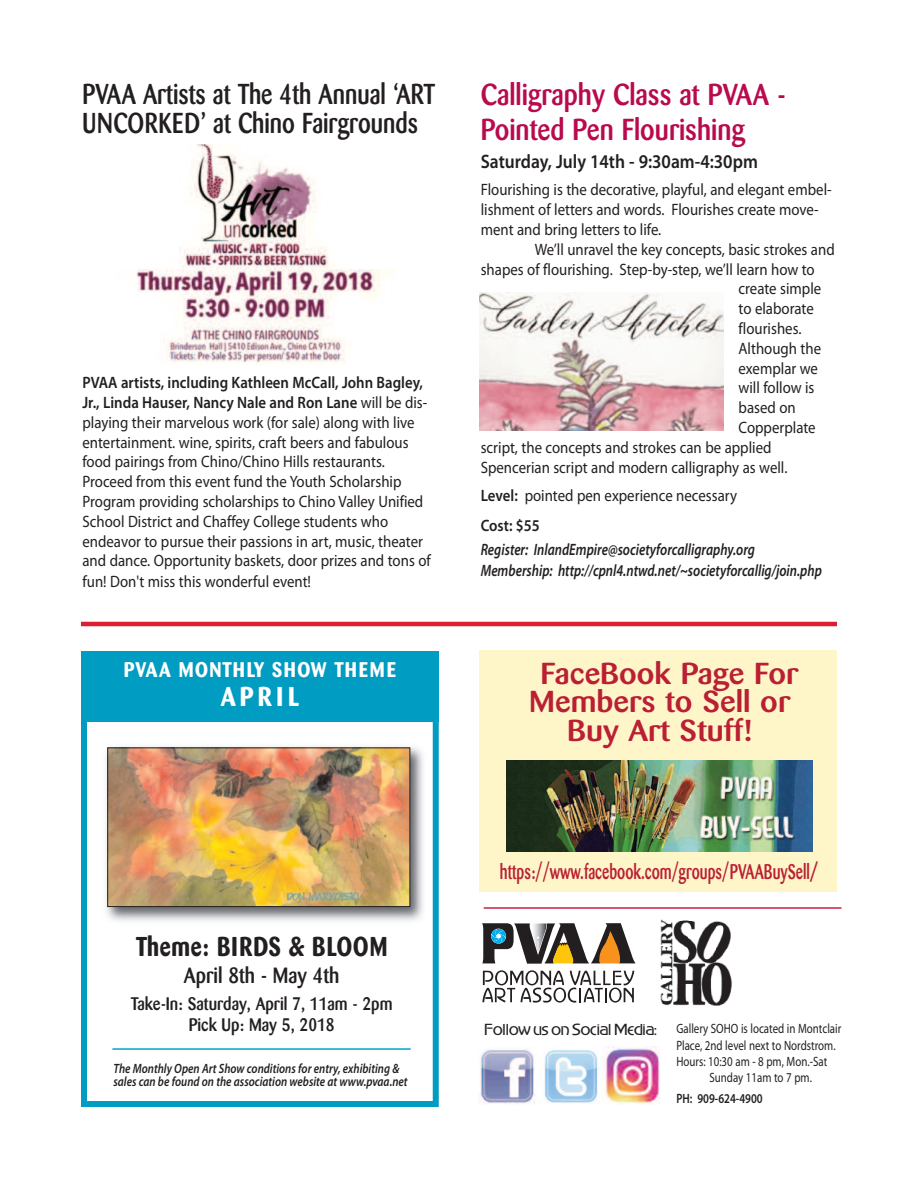
<style>
.page{position:relative;width:918px;height:1188px;background:#fff}
.page>*{position:absolute;margin:0;border:0;box-sizing:border-box;transform-origin:0 0}
.t1{font:500 30px/34.5px "Barmeno";color:#b80a4d;scale:.9 1}
.t2{font:500 30px/28.5px "Barmeno";color:#ba1f33;text-align:center;scale:1.09 1}
.t3{font:500 28.5px/28.5px "Barmeno";color:#231f20;scale:.83 1}
.t4{font:700 27px "Barmeno";letter-spacing:.035em;color:#231f20;scale:.85 1}
.t5{font:700 27px "Barmeno";letter-spacing:.185em;color:#fff;scale:.92 1}
.t6{font:500 21.9px "Barmeno";color:#231f20;scale:.9 1}
.t7{font:500 21px "Barmeno";color:#ba1f33;scale:.72 1}
.t8{font:700 21px "Barmeno";letter-spacing:.075em;color:#fff;scale:.92 1}
.t9{font:600 19.5px "Myriad Pro";color:#231f20;scale:.9 1}
.t10{font:500 18px/21px "Barmeno";color:#231f20;text-align:center;scale:.9 1}
.t11{font:16.5px/19.8px "Myriad Pro";color:#231f20;scale:.9 1}
.t12{font:italic 600 16.5px/21px "Myriad Pro";color:#231f20;scale:.8 1}
.t13{font:13.5px "Myriad Pro";color:#231f20;scale:.81 1}
.t14{font:italic 600 13.5px/13.5px "Myriad Pro";color:#231f20;scale:.83 1}
.t15{font:600 13.5px "Myriad Pro";color:#231f20;scale:.81 1}
.s1{font-weight:600}
.s2{font-family:"Cg Advertisers Gothic";font-weight:300;font-size:16.05px}
</style>
<div class="page">
<hr style="left:81px;top:622px;width:756px;height:4px;background:#db1e30">
<div style="left:81px;top:670px;width:358px;height:437px;border:6px solid #009cc2"></div>
<div style="left:81px;top:652px;width:358px;height:70px;background:#009cc2"></div>
<hr style="left:112px;top:1048px;width:299px;height:2px;background:#00a5c6">
<img style="left:106px;top:747px;width:317px;height:174px">
<img style="left:109px;top:749px;width:299px;height:156px">
<div style="left:107px;top:747px;width:303px;height:160px;border:1px solid #231f20"></div>
<img style="left:480px;top:1049px;width:118px;height:55px">
<img style="left:602px;top:1046px;width:58px;height:58px">
<svg style="left:482px;top:970px;width:152px;height:33px"></svg>
<svg style="left:482px;top:923px;width:154px;height:41px"></svg>
<hr style="left:484px;top:907px;width:358px;height:2px;background:#c62140">
<img style="left:660px;top:919px;width:72px;height:87px">
<div style="left:479px;top:651px;width:358px;height:241px;background:#fef5c9"></div>
<img style="left:507px;top:760px;width:305px;height:92px">
<img style="left:180px;top:144px;width:149px;height:124px">
<img style="left:136px;top:269px;width:260px;height:94px">
<img style="left:479px;top:293px;width:245px;height:137px">
<h2 class="t3" style="left:82px;top:83px;width:427px">PVAA Artists at The 4th Annual ‘ART<br>UNCORKED’ at Chino Fairgrounds</h2>
<h1 class="t1" style="left:481px;top:80px;width:340px">Calligraphy Class at PVAA -<br>Pointed Pen Flourishing</h1>
<p class="t9" style="left:481px;top:154px;width:309px">Saturday, July 14th - 9:30am-4:30pm</p>
<p class="t11" style="left:481px;top:181px;width:392px">Flourishing is the decorative, playful, and elegant embel&shy;lishment of letters and words. Flourishes create move&shy;ment and bring letters to life.</p>
<p class="t11" style="left:535px;top:241px;width:335px">We’ll unravel the key concepts, basic strokes and</p>
<p class="t11" style="left:481px;top:260px;width:373px">shapes of flourishing. Step-by-step, we’ll learn how to</p>
<p class="t11" style="left:739px;top:280px;width:93px">create simple</p>
<p class="t11" style="left:739px;top:300px;width:85px">to elaborate</p>
<p class="t11" style="left:739px;top:320px;width:71px">flourishes.</p>
<p class="t11" style="left:739px;top:340px;width:93px">Although the</p>
<p class="t11" style="left:739px;top:359px;width:90px">exemplar we</p>
<p class="t11" style="left:739px;top:379px;width:86px">will follow is</p>
<p class="t11" style="left:739px;top:399px;width:65px">based on</p>
<p class="t11" style="left:739px;top:419px;width:87px">Copperplate</p>
<p class="t11" style="left:481px;top:439px;width:325px">script, the concepts and strokes can be applied</p>
<p class="t11" style="left:481px;top:458px;width:342px">Spencerian script and modern calligraphy as well.</p>
<p class="t11" style="left:481px;top:482px;width:286px;line-height:30px"><span class="s1">Level:</span> pointed pen experience necessary<br><span class="s1">Cost: $55</span></p>
<p class="t12" style="left:481px;top:540px;width:428px">Register: InlandEmpire@societyforcalligraphy.org<br>Membership: http://cpnl4.ntwd.net/~societyforcallig/join.php</p>
<p class="t11" style="left:82px;top:374px;width:389px"><span class="s1">PVAA artists, including Kathleen McCall, John Bagley, Jr., Linda Hauser, Nancy Nale and Ron Lane</span> will be dis&shy;playing their marvelous work (for sale) along with live entertainment. wine, spirits, craft beers and fabulous food pairings from Chino/Chino Hills restaurants.<br>Proceed from this event fund the Youth Scholarship Program providing scholarships to Chino Valley Unified School District and Chaffey College students who endeavor to pursue their passions in art, music, theater and dance. Opportunity baskets, door prizes and tons of fun! Don't miss this wonderful event!</p>
<p class="t8" style="left:124px;top:659px;width:297px">PVAA MONTHLY SHOW THEME</p>
<h3 class="t5" style="left:221px;top:683px;width:87px">APRIL</h3>
<h3 class="t4" style="left:136px;top:933px;width:297px">Theme: BIRDS &amp; BLOOM</h3>
<h3 class="t6" style="left:184px;top:966px;width:174px">April 8th - May 4th</h3>
<p class="t10" style="left:131px;top:995px;width:292px">Take-In: Saturday, April 7, 11am - 2pm<br>Pick Up: May 5, 2018</p>
<p class="t14" style="left:113px;top:1062px;width:356px">The Monthly Open Art Show conditions for entry, exhibiting &amp; sales can be found on the association website at www.pvaa.net</p>
<h1 class="t2" style="left:529px;top:661px;width:248px">FaceBook Page For<br>Members to Sell or<br>Buy Art Stuff!</h1>
<p class="t7" style="left:500px;top:863px;width:444px">https://www.facebook.com/groups/PVAABuySell/</p>
<p class="t13" style="left:485px;top:1024px;width:442px"><span class="s2">Follow us on Social Media:</span> Gallery SOHO is located in Montclair</p>
<p class="t13" style="left:676px;top:1040px;width:198px">Place, 2nd level next to Nordstrom.</p>
<p class="t13" style="left:676px;top:1056px;width:188px">Hours: 10:30 am - 8 pm, Mon.-Sat</p>
<p class="t13" style="left:709px;top:1072px;width:128px">Sunday 11am to 7 pm.</p>
<p class="t15" style="left:676px;top:1093px;width:108px">PH: 909-624-4900</p>
</div>
